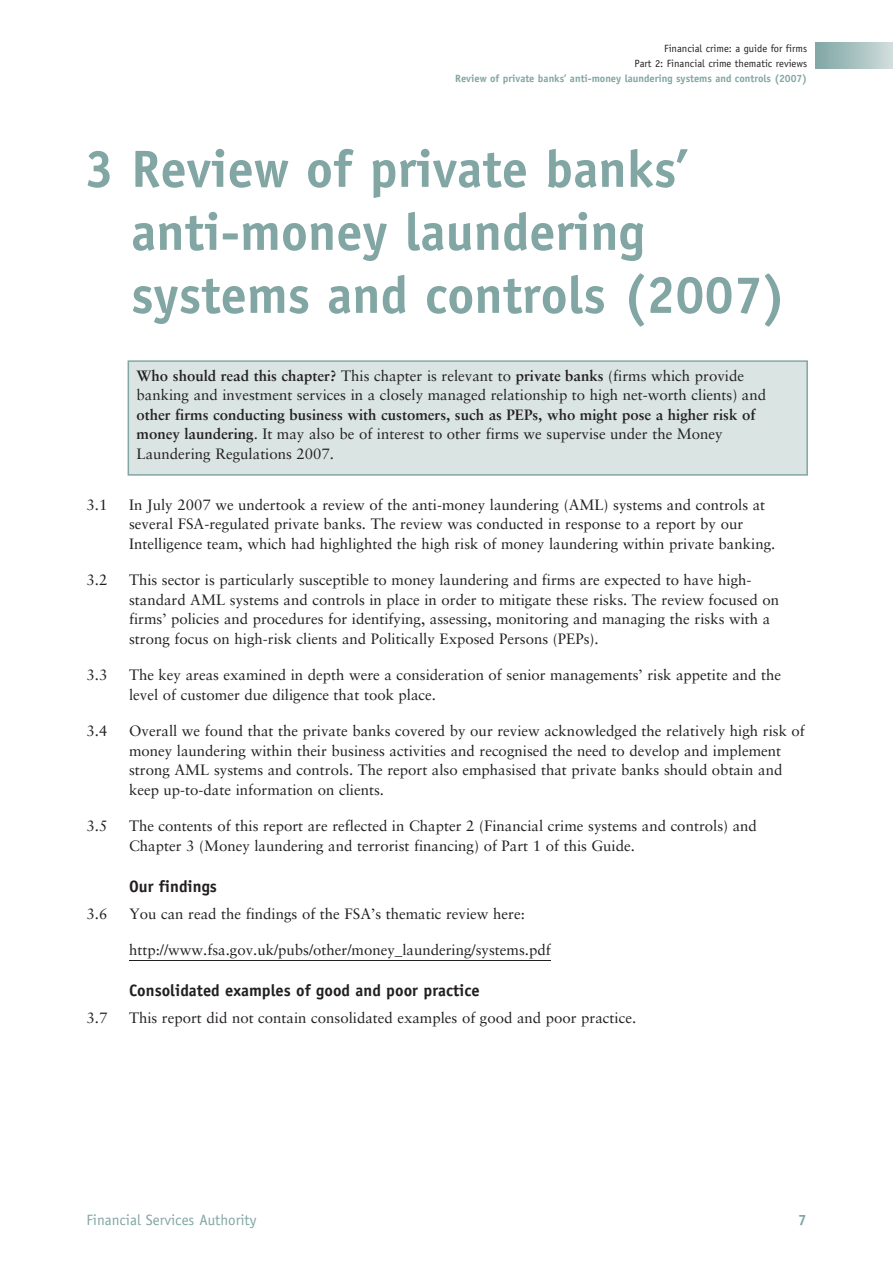
<style>
.page{position:relative;width:893px;height:1263px;background:#fff}
.page>*{position:absolute;margin:0;border:0;box-sizing:border-box;transform-origin:0 0}
.t1{font:700 52.5px/63px "Officina Sans Std";color:#81a6a3}
.t2{font:700 16.5px "Officina Sans Std";color:#231f20}
.t3{font:15px/19.5px "Sabon LT Std";color:#231f20}
.t4{font:700 15px/19.5px "Sabon LT Std";color:#231f20}
.t5{font:15px "Officina Sans Std";color:#81a6a3}
.t6{font:700 15px "Officina Sans Std";color:#81a6a3}
.t7{font:700 10.5px "Officina Sans Std";color:#81a6a3}
.t8{font:10.5px/15px "Officina Sans Std";color:#231f20;text-align:right}
.s1{font-weight:700}
.s2{font-weight:400}
</style>
<div class="page">
<div style="left:815px;top:43px;width:78px;height:25px;background:linear-gradient(to right,#7fa6a3,#cfdddc)"></div>
<hr style="left:129px;top:960px;width:422px;height:1px;background:#231f20">
<div style="left:129px;top:362px;width:677px;height:112px;background:#dae4e3"></div>
<div style="left:128px;top:360px;width:680px;height:116px;border:2px solid #81a6a3"></div>
<p class="t8" style="left:634px;top:42px;width:174px">Financial crime: a guide for firms<br>Part 2: Financial crime thematic reviews</p>
<p class="t7" style="left:455px;top:74px;width:353px">Review of private banks’ anti-money laundering systems and controls (2007)</p>
<h1 class="t1" style="left:131px;top:144px;width:656px;text-indent:-46px">3 Review of private banks’ anti-money laundering systems and controls (2007)</h1>
<p class="t3" style="left:137px;top:367px;width:631px"><span class="s1">Who should read this chapter?</span> This chapter is relevant to <span class="s1">private banks</span> (firms which provide banking and investment services in a closely managed relationship to high net-worth clients) and</p>
<p class="t4" style="left:137px;top:406px;width:620px">other firms conducting business with customers, such as PEPs, who might pose a higher risk of money laundering<span class="s2">. It may also be of interest to other firms we supervise under the Money<br>Laundering Regulations 2007.</span></p>
<p class="t3" style="left:87px;top:496px;width:22px">3.1</p>
<p class="t3" style="left:129px;top:496px;width:648px">In July 2007 we undertook a review of the anti-money laundering (AML) systems and controls at several FSA-regulated private banks. The review was conducted in response to a report by our<br>Intelligence team, which had highlighted the high risk of money laundering within private banking.</p>
<p class="t3" style="left:87px;top:572px;width:22px">3.2</p>
<p class="t3" style="left:129px;top:572px;width:651px">This sector is particularly susceptible to money laundering and firms are expected to have high&shy;standard AML systems and controls in place in order to mitigate these risks. The review focused on firms’ policies and procedures for identifying, assessing, monitoring and managing the risks with a strong focus on high-risk clients and Politically Exposed Persons (PEPs).</p>
<p class="t3" style="left:87px;top:667px;width:22px">3.3</p>
<p class="t3" style="left:129px;top:667px;width:653px">The key areas examined in depth were a consideration of senior managements’ risk appetite and the level of customer due diligence that took place.</p>
<p class="t3" style="left:87px;top:723px;width:22px">3.4</p>
<p class="t3" style="left:129px;top:723px;width:677px">Overall we found that the private banks covered by our review acknowledged the relatively high risk of money laundering within their business activities and recognised the need to develop and implement strong AML systems and controls. The report also emphasised that private banks should obtain and keep up-to-date information on clients.</p>
<p class="t3" style="left:87px;top:818px;width:22px">3.5</p>
<p class="t3" style="left:129px;top:818px;width:629px">The contents of this report are reflected in Chapter 2 (Financial crime systems and controls) and<br>Chapter 3 (Money laundering and terrorist financing) of Part 1 of this Guide.</p>
<p class="t2" style="left:129px;top:880px;width:89px">Our findings</p>
<p class="t3" style="left:87px;top:905px;width:22px">3.6</p>
<p class="t3" style="left:129px;top:905px;width:397px">You can read the findings of the FSA’s thematic review here:</p>
<p class="t3" style="left:129px;top:941px;width:423px">http://www.fsa.gov.uk/pubs/other/money_laundering/systems.pdf</p>
<p class="t2" style="left:129px;top:984px;width:352px">Consolidated examples of good and poor practice</p>
<p class="t3" style="left:87px;top:1009px;width:22px">3.7</p>
<p class="t3" style="left:129px;top:1009px;width:509px">This report did not contain consolidated examples of good and poor practice.</p>
<p class="t5" style="left:87px;top:1214px;width:172px">Financial Services Authority</p>
<p class="t6" style="left:798px;top:1214px;width:10px">7</p>
</div>
